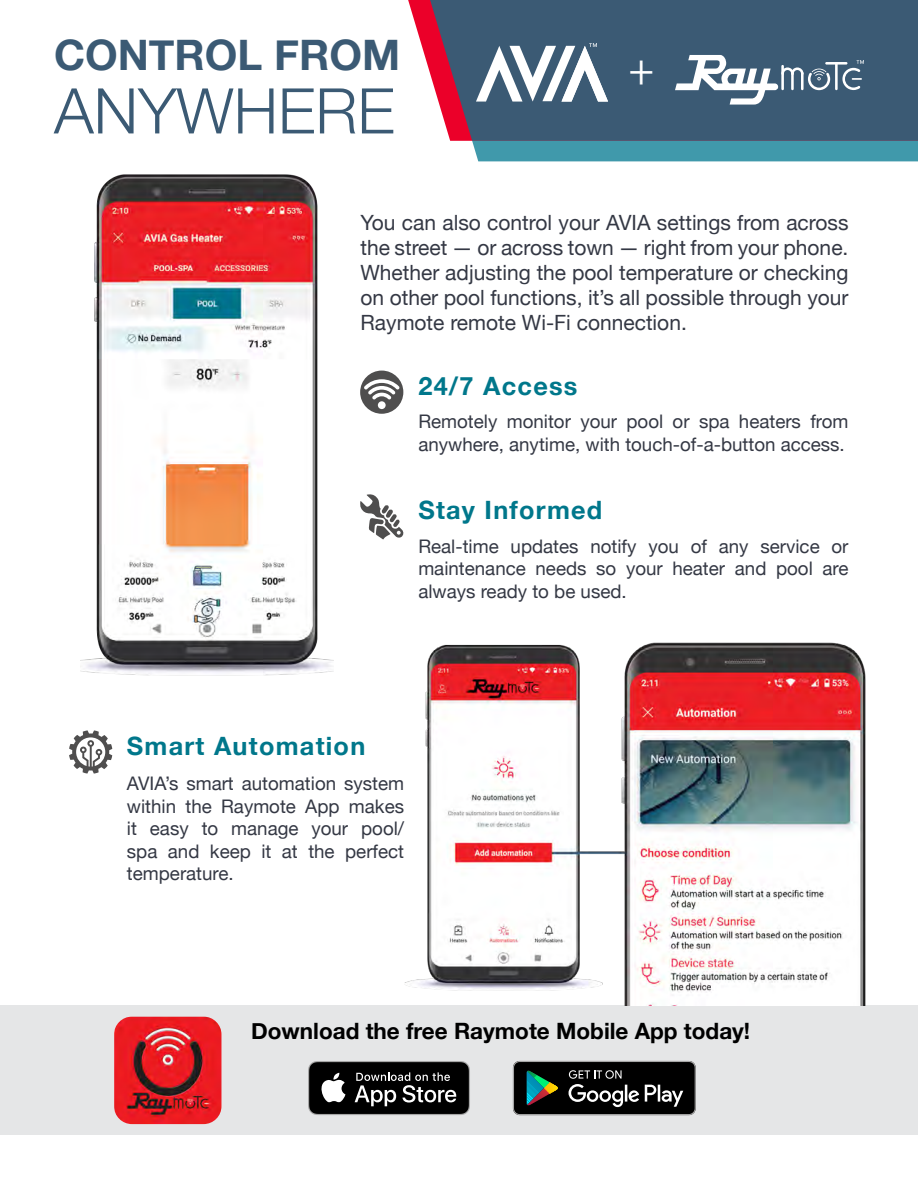
<style>
.page{position:relative;width:918px;height:1188px;background:#fff}
.page>*{position:absolute;margin:0;border:0;box-sizing:border-box;transform-origin:0 0}
.t1{font:300 63px "Helvetica Neue";color:#3b5a74}
.t2{font:300 45px "Roboto";color:#fff}
.t3{font:700 42px "Helvetica Neue";color:#3b5a74}
.t4{font:700 25.2px "Helvetica Neue";letter-spacing:.05em;color:#00778b}
.t5{font:700 22.5px "Helvetica Neue";color:#000}
.t6{font:21px/25.2px "Helvetica Neue";color:#343844;text-align:justify}
.t7{font:18.75px/22.5px "Helvetica Neue";color:#343844;text-align:justify}
</style>
<div class="page">
<svg style="left:408px;top:0;width:22px;height:73px"></svg>
<div style="left:472px;top:141px;width:446px;height:20px;background:#4099ab"></div>
<div style="left:430px;top:0;width:488px;height:141px;background:#3b5a74"></div>
<svg style="left:476px;top:43px;width:132px;height:59px"></svg>
<hr style="left:825px;top:62px;width:22px;height:3px;background:#fff">
<hr style="left:835px;top:62px;width:3px;height:28px;background:#fff">
<svg style="left:675px;top:55px;width:155px;height:50px"></svg>
<hr style="left:781px;top:65px;width:3px;height:25px;background:#fff">
<svg style="left:842px;top:60px;width:22px;height:30px"></svg>
<div style="left:0;top:1006px;width:918px;height:129px;background:#e5e6e7"></div>
<svg style="left:360px;top:494px;width:44px;height:46px"></svg>
<svg style="left:360px;top:371px;width:43px;height:43px"></svg>
<svg style="left:69px;top:730px;width:43px;height:44px"></svg>
<img style="left:81px;top:175px;width:253px;height:501px">
<img style="left:404px;top:642px;width:471px;height:364px">
<svg style="left:308px;top:1061px;width:162px;height:54px"></svg>
<svg style="left:513px;top:1061px;width:183px;height:54px"></svg>
<img style="left:114px;top:1017px;width:108px;height:107px">
<h3 class="t3" style="left:54px;top:23px;width:348px">CONTROL FROM</h3>
<h1 class="t1" style="left:54px;top:60px;width:342px">ANYWHERE</h1>
<h2 class="t2" style="left:629px;top:41px;width:27px">+</h2>
<p class="t6" style="left:361px;top:211px;width:490px">You can also control your AVIA settings from across the street — or across town — right from your phone.<br>Whether adjusting the pool temperature or checking on other pool functions, it’s all possible through your Raymote remote Wi-Fi connection.</p>
<h3 class="t4" style="left:418px;top:366px;width:161px">24/7 Access</h3>
<p class="t7" style="left:418px;top:411px;width:432px">Remotely monitor your pool or spa heaters from anywhere, anytime, with touch-of-a-button access.</p>
<h3 class="t4" style="left:418px;top:490px;width:186px">Stay Informed</h3>
<p class="t7" style="left:418px;top:536px;width:432px">Real-time updates notify you of any service or maintenance needs so your heater and pool are always ready to be used.</p>
<h3 class="t4" style="left:127px;top:726px;width:240px">Smart Automation</h3>
<p class="t7" style="left:127px;top:773px;width:279px">AVIA’s smart automation system within the Raymote App makes it easy to manage your pool/ spa and keep it at the perfect temperature.</p>
<p class="t5" style="left:251px;top:1013px;width:501px">Download the free Raymote Mobile App today!</p>
</div>
